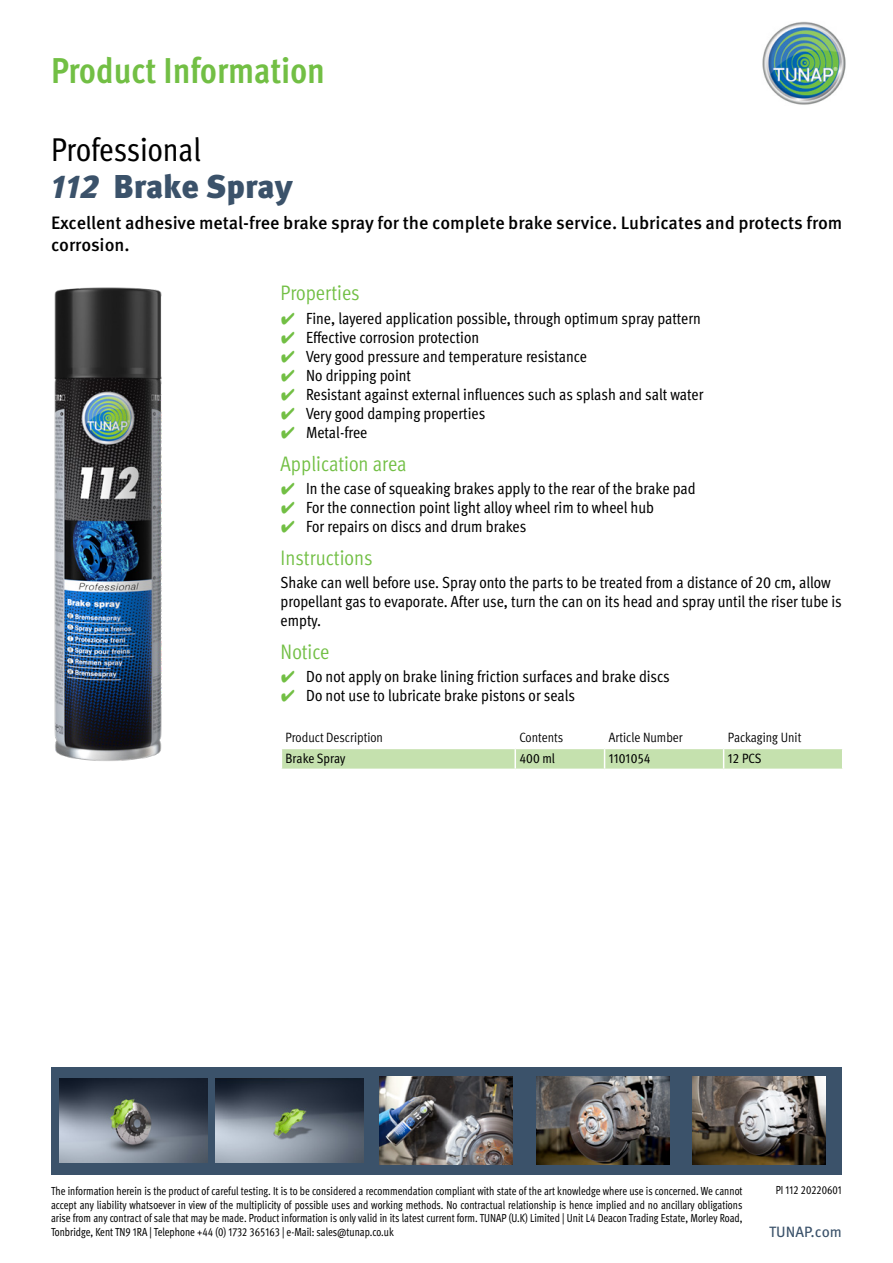
<style>
.page{position:relative;width:893px;height:1263px;background:#fff}
.page>*{position:absolute;margin:0;border:0;box-sizing:border-box;transform-origin:0 0}
.t1{font:700 condensed 36px "Meta Pro";color:#72bf44}
.t2{font:900 33px "Meta Pro";letter-spacing:-.005em;color:#3b526a}
.t3{font:condensed 33px "Meta Pro";letter-spacing:-.005em;color:#000}
.t4{font:condensed 21px "Meta Pro";color:#72bf44}
.t5{font:500 18px/21.6px "Meta Pro";letter-spacing:-.005em;color:#000}
.t6{font:condensed 16.2px/19px "Meta Pro";color:#000}
.t7{font:15px "Meta Pro";color:#3b526a}
.t8{font:condensed 13.5px "Meta Pro";color:#000}
.t9{font:condensed 13.5px "Meta Pro";color:#000}
.t10{font:condensed 11.7px/13.5px "Meta Pro";color:#000;text-align:justify;scale:.92 1}
.s1{font-style:italic}
.s2{font-family:"Wuerth Global";font-stretch:normal;color:#72bf44}
</style>
<div class="page">
<img style="left:762px;top:21px;width:84px;height:84px">
<div style="left:51px;top:1068px;width:790px;height:107px;background:#3b526a"></div>
<img style="left:59px;top:1079px;width:148px;height:83px">
<img style="left:216px;top:1079px;width:148px;height:83px">
<img style="left:380px;top:1076px;width:133px;height:89px">
<img style="left:536px;top:1076px;width:133px;height:89px">
<img style="left:693px;top:1076px;width:132px;height:89px">
<img style="left:54px;top:287px;width:108px;height:474px">
<svg style="left:281px;top:748px;width:562px;height:21px;background:#c9e3b4"></svg>
<h1 class="t1" style="left:51px;top:43px;width:275px">Product Information</h1>
<h2 class="t3" style="left:51px;top:125px;width:151px">Professional</h2>
<h2 class="t2" style="left:51px;top:161px;width:243px"><span class="s1">112</span> Brake Spray</h2>
<p class="t5" style="left:51px;top:211px;width:793px">Excellent adhesive metal-free brake spray for the complete brake service. Lubricates and protects from corrosion.</p>
<p class="t4" style="left:281px;top:278px;width:81px">Properties</p>
<p class="t6" style="left:281px;top:307px;width:422px"><span class="s2">✔</span> Fine, layered application possible, through optimum spray pattern</p>
<p class="t6" style="left:281px;top:326px;width:200px"><span class="s2">✔</span> Effective corrosion protection</p>
<p class="t6" style="left:281px;top:345px;width:308px"><span class="s2">✔</span> Very good pressure and temperature resistance</p>
<p class="t6" style="left:281px;top:365px;width:132px"><span class="s2">✔</span> No dripping point</p>
<p class="t6" style="left:281px;top:384px;width:424px"><span class="s2">✔</span> Resistant against external influences such as splash and salt water</p>
<p class="t6" style="left:281px;top:403px;width:206px"><span class="s2">✔</span> Very good damping properties</p>
<p class="t6" style="left:281px;top:422px;width:88px"><span class="s2">✔</span> Metal-free</p>
<p class="t4" style="left:281px;top:448px;width:128px">Application area</p>
<p class="t6" style="left:281px;top:478px;width:416px"><span class="s2">✔</span> In the case of squeaking brakes apply to the rear of the brake pad</p>
<p class="t6" style="left:281px;top:497px;width:375px"><span class="s2">✔</span> For the connection point light alloy wheel rim to wheel hub</p>
<p class="t6" style="left:281px;top:516px;width:247px"><span class="s2">✔</span> For repairs on discs and drum brakes</p>
<p class="t4" style="left:281px;top:542px;width:94px">Instructions</p>
<p class="t6" style="left:281px;top:572px;width:563px">Shake can well before use. Spray onto the parts to be treated from a distance of 20 cm, allow propellant gas to evaporate. After use, turn the can on its head and spray until the riser tube is empty.</p>
<p class="t4" style="left:281px;top:636px;width:50px">Notice</p>
<p class="t6" style="left:281px;top:666px;width:391px"><span class="s2">✔</span> Do not apply on brake lining friction surfaces and brake discs</p>
<p class="t6" style="left:281px;top:685px;width:296px"><span class="s2">✔</span> Do not use to lubricate brake pistons or seals</p>
<p class="t8" style="left:286px;top:727px;width:99px">Product Description</p>
<p class="t8" style="left:519px;top:727px;width:45px">Contents</p>
<p class="t8" style="left:609px;top:727px;width:75px">Article Number</p>
<p class="t8" style="left:728px;top:727px;width:75px">Packaging Unit</p>
<p class="t9" style="left:286px;top:748px;width:61px">Brake Spray</p>
<p class="t9" style="left:519px;top:748px;width:37px">400 ml</p>
<p class="t9" style="left:609px;top:748px;width:43px">1101054</p>
<p class="t9" style="left:728px;top:748px;width:35px">12 PCS</p>
<p class="t10" style="left:51px;top:1184px;width:753px">The information herein is the product of careful testing. It is to be considered a recommendation compliant with state of the art knowledge where use is concerned. We cannot accept any liability whatsoever in view of the multiplicity of possible uses and working methods. No contractual relationship is hence implied and no ancillary obligations arise from any contract of sale that may be made. Product information is only valid in its latest current form. TUNAP (U.K) Limited | Unit L4 Deacon Trading Estate, Morley Road, Tonbridge, Kent TN9 1RA | Telephone +44 (0) 1732 365163 | e-Mail: sales@tunap.co.uk</p>
<p class="t10" style="left:776px;top:1182px;width:73px">PI 112 20220601</p>
<p class="t7" style="left:769px;top:1220px;width:74px">TUNAP.com</p>
</div>
